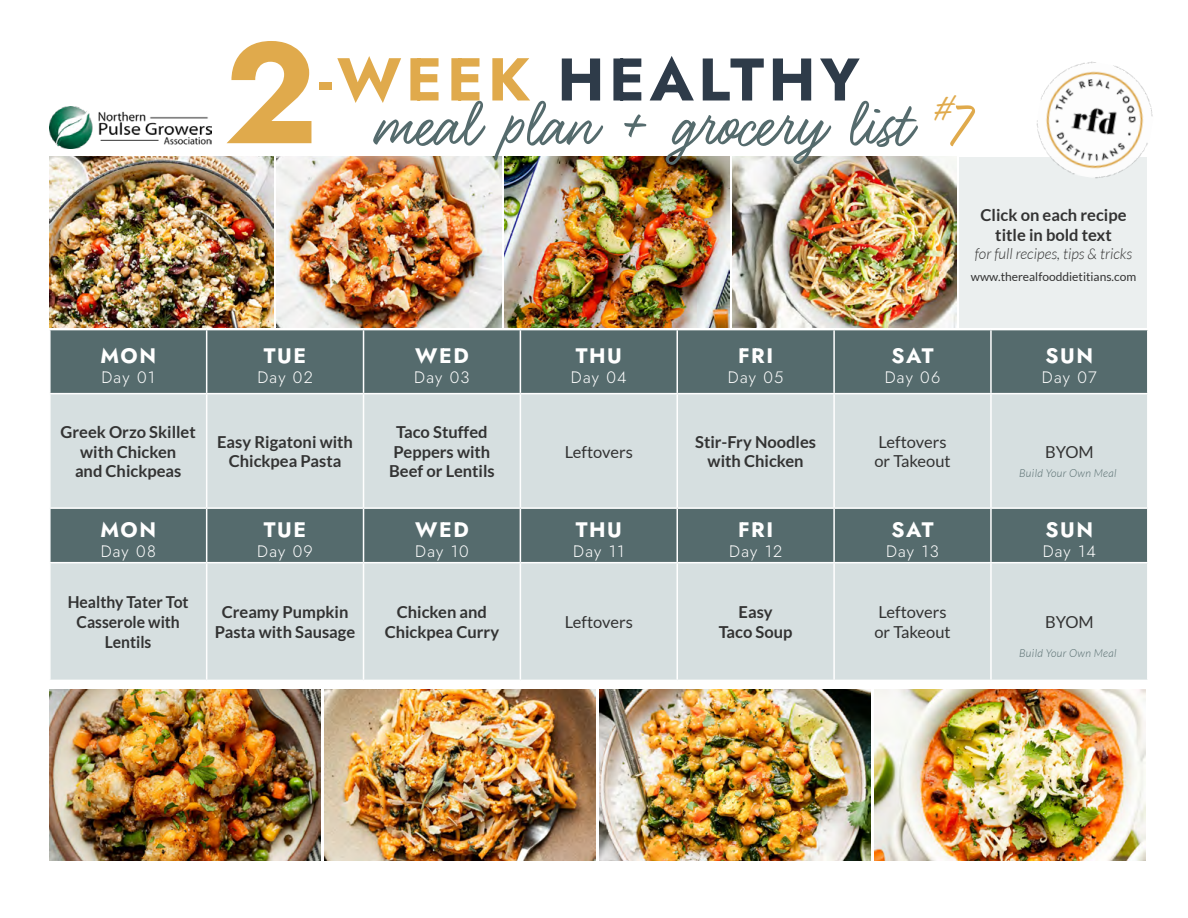
<style>
.page{position:relative;width:1188px;height:918px;background:#fff}
.page>*{position:absolute;margin:0;border:0;box-sizing:border-box;transform-origin:0 0}
.t1{font:73.5px "Felt That";color:#556b6d}
.t2{font:700 60px "Jost";letter-spacing:.075em;color:#2e3b49}
.t3{font:700 21px "Jost";letter-spacing:.075em;color:#fff}
.t4{font:700 16.5px/19.8px "Lato";color:#333;text-align:center}
.t5{font:16.5px "Jost";letter-spacing:.075em;color:#fff}
.t6{font:16.5px/19.8px "Lato";color:#333}
.t7{font:700 16.5px/19.8px "Lato";color:#333;text-align:center;scale:.95 1}
.t8{font:italic 300 15px "Lato";color:#333}
.t9{font:12px "Lato";color:#333}
.t10{font:italic 300 10.95px "Lato";letter-spacing:.03em;color:#556b6d}
.s1{font-size:60.45px;color:#e0aa4c}
.s2{color:#e0aa4c}
</style>
<div class="page">
<img style="left:49px;top:157px;width:225px;height:170px">
<img style="left:49px;top:690px;width:271px;height:170px">
<img style="left:277px;top:157px;width:224px;height:170px">
<img style="left:324px;top:690px;width:271px;height:170px">
<img style="left:505px;top:157px;width:224px;height:170px">
<img style="left:599px;top:690px;width:271px;height:170px">
<img style="left:732px;top:157px;width:225px;height:170px">
<img style="left:874px;top:690px;width:271px;height:170px">
<div style="left:51px;top:330px;width:1096px;height:63px;background:#556b6d"></div>
<svg style="left:51px;top:394px;width:1096px;height:286px;background:#bec9ca"></svg>
<hr style="left:206px;top:330px;width:1px;height:63px;background:#fff">
<hr style="left:363px;top:330px;width:1px;height:63px;background:#fff">
<hr style="left:520px;top:330px;width:1px;height:63px;background:#fff">
<hr style="left:676px;top:330px;width:2px;height:63px;background:#fff">
<hr style="left:833px;top:330px;width:2px;height:63px;background:#fff">
<hr style="left:990px;top:330px;width:2px;height:63px;background:#fff">
<hr style="left:49px;top:507px;width:158px;height:2px;background:#fff">
<hr style="left:207px;top:507px;width:157px;height:2px;background:#fff">
<hr style="left:206px;top:509px;width:1px;height:53px;background:#fff">
<hr style="left:364px;top:507px;width:156px;height:2px;background:#fff">
<hr style="left:363px;top:509px;width:1px;height:53px;background:#fff">
<hr style="left:520px;top:507px;width:157px;height:2px;background:#fff">
<hr style="left:520px;top:509px;width:1px;height:53px;background:#fff">
<hr style="left:677px;top:507px;width:157px;height:2px;background:#fff">
<hr style="left:676px;top:509px;width:2px;height:53px;background:#fff">
<hr style="left:834px;top:507px;width:157px;height:2px;background:#fff">
<hr style="left:833px;top:509px;width:2px;height:53px;background:#fff">
<hr style="left:991px;top:507px;width:158px;height:2px;background:#fff">
<hr style="left:990px;top:509px;width:2px;height:53px;background:#fff">
<hr style="left:206px;top:394px;width:1px;height:113px;background:#fff">
<hr style="left:363px;top:394px;width:1px;height:113px;background:#fff">
<hr style="left:520px;top:394px;width:1px;height:113px;background:#fff">
<hr style="left:676px;top:394px;width:2px;height:113px;background:#fff">
<hr style="left:833px;top:394px;width:2px;height:113px;background:#fff">
<hr style="left:990px;top:394px;width:2px;height:113px;background:#fff">
<hr style="left:49px;top:562px;width:158px;height:1px;background:#fff">
<hr style="left:207px;top:562px;width:157px;height:1px;background:#fff">
<hr style="left:364px;top:562px;width:156px;height:1px;background:#fff">
<hr style="left:520px;top:562px;width:157px;height:1px;background:#fff">
<hr style="left:677px;top:562px;width:157px;height:1px;background:#fff">
<hr style="left:834px;top:562px;width:157px;height:1px;background:#fff">
<hr style="left:991px;top:562px;width:158px;height:1px;background:#fff">
<hr style="left:206px;top:563px;width:1px;height:117px;background:#fff">
<hr style="left:363px;top:563px;width:1px;height:117px;background:#fff">
<hr style="left:520px;top:563px;width:1px;height:117px;background:#fff">
<hr style="left:676px;top:563px;width:2px;height:117px;background:#fff">
<hr style="left:833px;top:563px;width:2px;height:117px;background:#fff">
<hr style="left:990px;top:563px;width:2px;height:117px;background:#fff">
<div style="left:959px;top:157px;width:188px;height:170px;background:#ebefef"></div>
<img style="left:1036px;top:61px;width:117px;height:118px">
<svg style="left:227px;top:41px;width:84px;height:102px"></svg>
<img style="left:49px;top:106px;width:162px;height:43px">
<h2 class="t2" style="left:319px;top:39px;width:542px"><span class="s1">-WEEK</span> HEALTHY</h2>
<h1 class="t1" style="left:371px;top:80px;width:599px">meal plan + grocery list <sup>#</sup><span class="s2">7</span></h1>
<p class="t4" style="left:981px;top:205px;width:147px">Click on each recipe title in bold text</p>
<p class="t8" style="left:975px;top:245px;width:159px">for full recipes, tips &amp; tricks</p>
<p class="t9" style="left:971px;top:270px;width:167px">www.therealfooddietitians.com</p>
<p class="t3" style="left:100px;top:341px;width:57px">MON</p>
<p class="t5" style="left:101px;top:366px;width:55px">Day 01</p>
<p class="t3" style="left:264px;top:341px;width:44px">TUE</p>
<p class="t5" style="left:257px;top:366px;width:57px">Day 02</p>
<p class="t3" style="left:415px;top:341px;width:55px">WED</p>
<p class="t5" style="left:414px;top:366px;width:57px">Day 03</p>
<p class="t3" style="left:576px;top:341px;width:48px">THU</p>
<p class="t5" style="left:571px;top:366px;width:57px">Day 04</p>
<p class="t3" style="left:738px;top:341px;width:37px">FRI</p>
<p class="t5" style="left:728px;top:366px;width:57px">Day 05</p>
<p class="t3" style="left:892px;top:341px;width:44px">SAT</p>
<p class="t5" style="left:885px;top:366px;width:57px">Day 06</p>
<p class="t3" style="left:1046px;top:341px;width:49px">SUN</p>
<p class="t5" style="left:1042px;top:366px;width:56px">Day 07</p>
<p class="t4" style="left:61px;top:422px;width:137px">Greek Orzo Skillet with Chicken<br>and Chickpeas</p>
<p class="t4" style="left:217px;top:431px;width:137px">Easy Rigatoni with<br>Chickpea Pasta</p>
<p class="t4" style="left:389px;top:422px;width:107px">Taco Stuffed<br>Peppers with<br>Beef or Lentils</p>
<p class="t6" style="left:565px;top:442px;width:70px">Leftovers</p>
<p class="t4" style="left:695px;top:431px;width:122px">Stir-Fry Noodles with Chicken</p>
<p class="t6" style="left:874px;top:432px;width:78px">Leftovers or Takeout</p>
<p class="t6" style="left:1045px;top:442px;width:50px">BYOM</p>
<p class="t10" style="left:1019px;top:467px;width:99px">Build Your Own Meal</p>
<p class="t3" style="left:100px;top:515px;width:57px">MON</p>
<p class="t5" style="left:101px;top:540px;width:57px">Day 08</p>
<p class="t3" style="left:264px;top:515px;width:44px">TUE</p>
<p class="t5" style="left:257px;top:540px;width:57px">Day 09</p>
<p class="t3" style="left:415px;top:515px;width:55px">WED</p>
<p class="t5" style="left:415px;top:540px;width:55px">Day 10</p>
<p class="t3" style="left:576px;top:515px;width:48px">THU</p>
<p class="t5" style="left:573px;top:540px;width:53px">Day 11</p>
<p class="t3" style="left:738px;top:515px;width:37px">FRI</p>
<p class="t5" style="left:729px;top:540px;width:54px">Day 12</p>
<p class="t3" style="left:892px;top:515px;width:44px">SAT</p>
<p class="t5" style="left:886px;top:540px;width:54px">Day 13</p>
<p class="t3" style="left:1046px;top:515px;width:49px">SUN</p>
<p class="t5" style="left:1043px;top:540px;width:55px">Day 14</p>
<p class="t7" style="left:68px;top:592px;width:129px">Healthy Tater Tot<br>Casserole with<br>Lentils</p>
<p class="t4" style="left:215px;top:602px;width:142px">Creamy Pumpkin<br>Pasta with Sausage</p>
<p class="t4" style="left:385px;top:602px;width:116px">Chicken and<br>Chickpea Curry</p>
<p class="t6" style="left:565px;top:612px;width:70px">Leftovers</p>
<p class="t4" style="left:719px;top:602px;width:75px">Easy<br>Taco Soup</p>
<p class="t6" style="left:874px;top:602px;width:78px">Leftovers or Takeout</p>
<p class="t6" style="left:1045px;top:612px;width:50px">BYOM</p>
<p class="t10" style="left:1019px;top:647px;width:99px">Build Your Own Meal</p>
</div>
